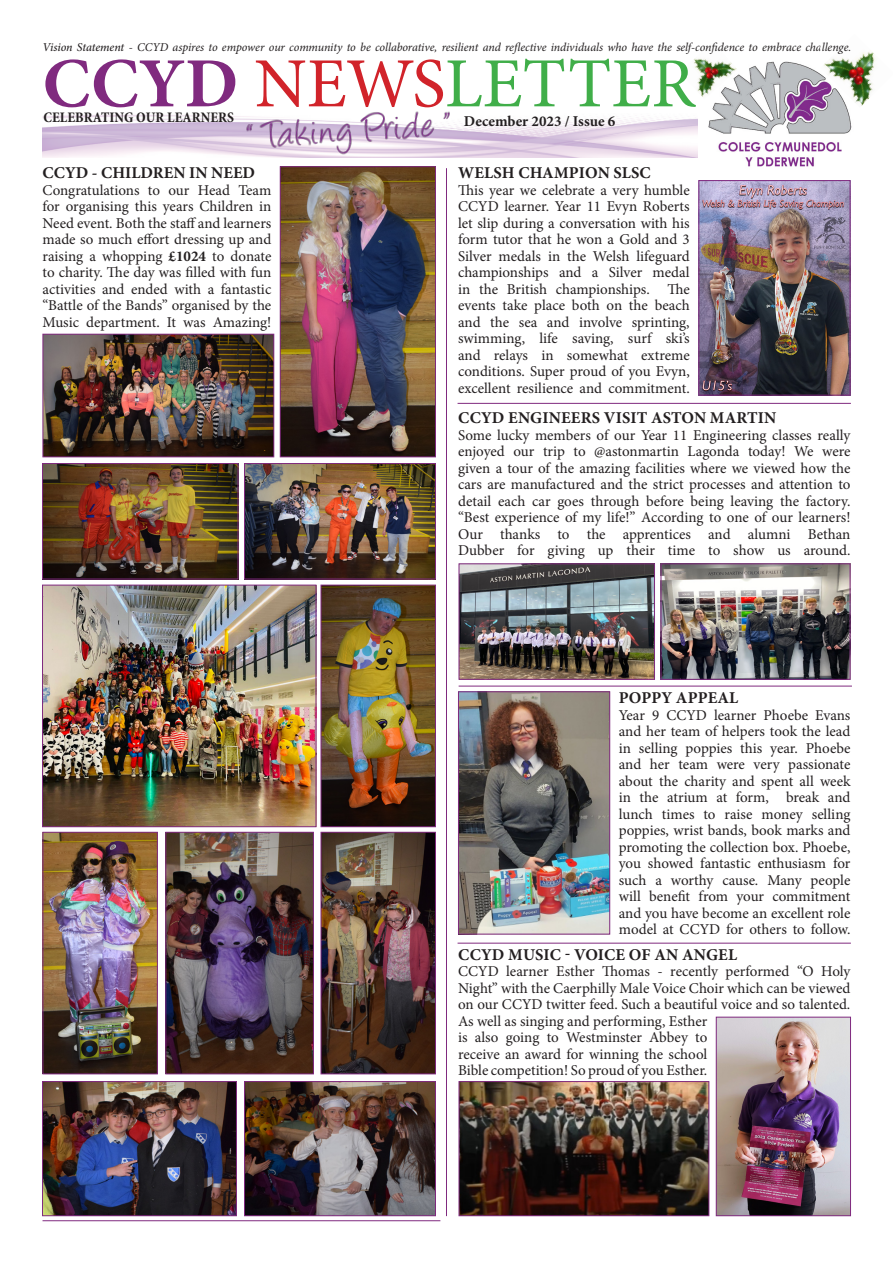
<style>
.page{position:relative;width:893px;height:1263px;background:#fff}
.page>*{position:absolute;margin:0;border:0;box-sizing:border-box;transform-origin:0 0}
.t1{font:70.5px "Minion Pro";color:#40ae49}
.t2{font:700 16.5px "Minion Pro";letter-spacing:.01em;color:#231f20}
.t3{font:15px/16.5px "Minion Pro";color:#231f20;text-align:justify}
.t4{font:700 15px "Minion Pro";color:#231f20}
.t5{font:700 condensed 14.7px "Minion Pro";color:#231f20}
.t6{font:italic 12px "Minion Pro";letter-spacing:-.01em;color:#231f20}
.s1{font-weight:500}
.s2{font-weight:700;color:#802a7f}
.s3{color:#d1232a}
.s4{font-weight:700}
</style>
<div class="page">
<img style="left:43px;top:115px;width:655px;height:43px">
<img style="left:708px;top:61px;width:144px;height:106px">
<hr style="left:446px;top:168px;width:1px;height:1048px;background:#802a7f">
<img style="left:238px;top:111px;width:220px;height:47px">
<hr style="left:43px;top:1220px;width:397px;height:1px;background:#802a7f">
<hr style="left:458px;top:403px;width:393px;height:1px;background:#802a7f">
<hr style="left:459px;top:686px;width:393px;height:1px;background:#802a7f">
<hr style="left:458px;top:943px;width:393px;height:1px;background:#802a7f">
<img style="left:282px;top:168px;width:152px;height:287px">
<div style="left:280px;top:166px;width:156px;height:291px;border:1px solid #802a7f"></div>
<img style="left:323px;top:587px;width:111px;height:238px">
<div style="left:321px;top:585px;width:115px;height:242px;border:1px solid #802a7f"></div>
<img style="left:45px;top:834px;width:111px;height:238px">
<div style="left:43px;top:832px;width:115px;height:242px;border:1px solid #802a7f"></div>
<img style="left:167px;top:834px;width:145px;height:238px">
<div style="left:165px;top:832px;width:149px;height:242px;border:1px solid #802a7f"></div>
<img style="left:323px;top:834px;width:111px;height:238px">
<div style="left:321px;top:832px;width:115px;height:242px;border:1px solid #802a7f"></div>
<img style="left:44px;top:587px;width:270px;height:238px">
<div style="left:42px;top:585px;width:274px;height:242px;border:1px solid #802a7f"></div>
<img style="left:700px;top:182px;width:148px;height:211px">
<div style="left:698px;top:180px;width:152px;height:215px;border:1px solid #802a7f"></div>
<img style="left:460px;top:693px;width:148px;height:239px">
<div style="left:458px;top:691px;width:152px;height:243px;border:1px solid #802a7f"></div>
<img style="left:45px;top:336px;width:227px;height:119px">
<div style="left:43px;top:334px;width:231px;height:123px;border:1px solid #802a7f"></div>
<img style="left:44px;top:465px;width:192px;height:112px">
<div style="left:42px;top:463px;width:196px;height:116px;border:1px solid #802a7f"></div>
<img style="left:461px;top:565px;width:192px;height:113px">
<div style="left:459px;top:563px;width:196px;height:117px;border:1px solid #802a7f"></div>
<img style="left:461px;top:1083px;width:246px;height:131px">
<div style="left:459px;top:1081px;width:250px;height:135px;border:1px solid #802a7f"></div>
<img style="left:718px;top:1019px;width:131px;height:195px">
<div style="left:716px;top:1017px;width:135px;height:199px;border:1px solid #802a7f"></div>
<img style="left:44px;top:1083px;width:191px;height:131px">
<div style="left:42px;top:1081px;width:195px;height:135px;border:1px solid #802a7f"></div>
<img style="left:246px;top:1083px;width:188px;height:131px">
<div style="left:244px;top:1081px;width:192px;height:135px;border:1px solid #802a7f"></div>
<img style="left:246px;top:465px;width:188px;height:112px">
<div style="left:244px;top:463px;width:192px;height:116px;border:1px solid #802a7f"></div>
<img style="left:663px;top:565px;width:185px;height:113px">
<div style="left:661px;top:563px;width:189px;height:117px;border:1px solid #802a7f"></div>
<img style="left:694px;top:58px;width:43px;height:41px">
<img style="left:820px;top:52px;width:55px;height:56px">
<p class="t6" style="left:43px;top:39px;width:810px"><span class="s1">Vision Statement</span> - CCYD aspires to empower our community to be collaborative, resilient and reflective individuals who have the self-confidence to embrace challenge.</p>
<p class="t1" style="left:43px;top:37px;width:654px"><span class="s2">CCYD</span> <span class="s3">NEWS</span>LETTER</p>
<p class="t4" style="left:464px;top:110px;width:153px">December 2023 / Issue 6</p>
<p class="t5" style="left:44px;top:107px;width:192px">CELEBRATING OUR LEARNERS</p>
<p class="t2" style="left:43px;top:161px;width:214px">CCYD - CHILDREN IN NEED</p>
<p class="t3" style="left:43px;top:182px;width:230px">Congratulations to our Head Team for organising this years Children in Need event. Both the staff and learners made so much effort dressing up and raising a whopping <span class="s4">£1024</span> to donate to charity. The day was filled with fun activities and ended with a fantastic “Battle of the Bands” organised by the Music department. It was Amazing!</p>
<p class="t2" style="left:458px;top:161px;width:194px">WELSH CHAMPION SLSC</p>
<p class="t3" style="left:458px;top:182px;width:233px">This year we celebrate a very humble CCYD learner. Year 11 Evyn Roberts let slip during a conversation with his form tutor that he won a Gold and 3<br>Silver medals in the Welsh lifeguard championships and a Silver medal in the British championships. The events take place both on the beach and the sea and involve sprinting, swimming, life saving, surf ski’s and relays in somewhat extreme conditions. Super proud of you Evyn, excellent resilience and commitment.</p>
<p class="t2" style="left:458px;top:406px;width:320px">CCYD ENGINEERS VISIT ASTON MARTIN</p>
<p class="t3" style="left:458px;top:427px;width:394px">Some lucky members of our Year 11 Engineering classes really enjoyed our trip to @astonmartin Lagonda today! We were given a tour of the amazing facilities where we viewed how the cars are manufactured and the strict processes and attention to detail each car goes through before being leaving the factory.</p>
<p class="t3" style="left:458px;top:509px;width:394px">“Best experience of my life!” According to one of our learners!</p>
<p class="t3" style="left:458px;top:526px;width:394px">Our thanks to the apprentices and alumni Bethan<br>Dubber for giving up their time to show us around.</p>
<p class="t2" style="left:619px;top:686px;width:121px">POPPY APPEAL</p>
<p class="t3" style="left:619px;top:707px;width:233px">Year 9 CCYD learner Phoebe Evans and her team of helpers took the lead in selling poppies this year. Phoebe and her team were very passionate about the charity and spent all week in the atrium at form, break and lunch times to raise money selling poppies, wrist bands, book marks and promoting the collection box. Phoebe, you showed fantastic enthusiasm for such a worthy cause. Many people will benefit from your commitment and you have become an excellent role model at CCYD for others to follow.</p>
<p class="t2" style="left:458px;top:943px;width:280px">CCYD MUSIC - VOICE OF AN ANGEL</p>
<p class="t3" style="left:458px;top:963px;width:394px;text-align:left">CCYD learner Esther Thomas - recently performed “O Holy Night” with the Caerphilly Male Voice Choir which can be viewed on our CCYD twitter feed. Such a beautiful voice and so talented.<br>As well as singing and performing, Esther<br>is also going to Westminster Abbey to<br>receive an award for winning the school<br>Bible competition! So proud of you Esther.</p>
</div>
